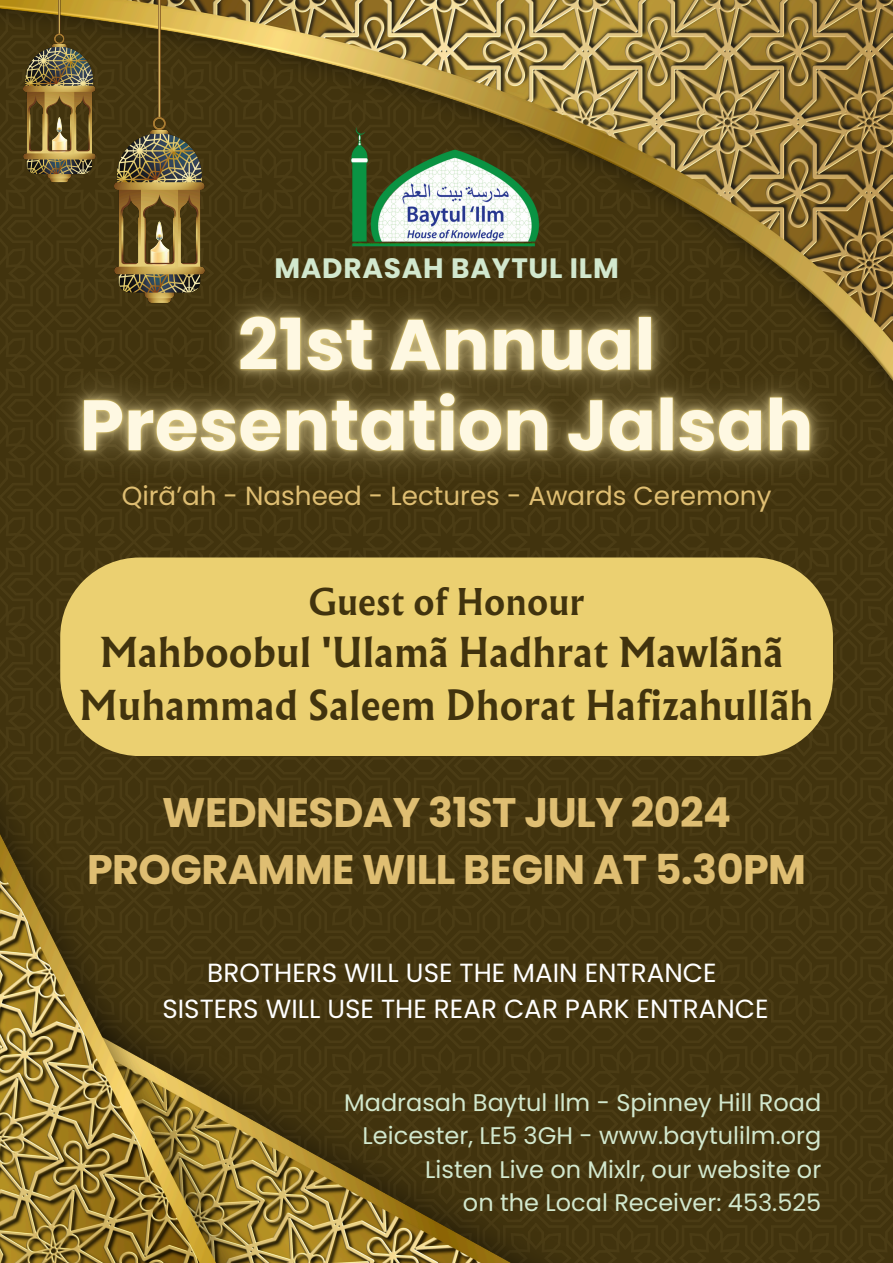
<style>
.page{position:relative;width:893px;height:1263px;background:#fff}
.page>*{position:absolute;margin:0;border:0;box-sizing:border-box;transform-origin:0 0}
.t1{font:700 41.25px/56.8px "Poppins";letter-spacing:-.015em;color:#dfbe72;text-align:center}
.t2{font:700 37.12px/52.9px "Albertus Nova";letter-spacing:.02em;color:#41330e;text-align:center}
.t3{font:700 33.22px "Albertus Nova";letter-spacing:.02em;color:#41330e}
.t4{font:700 28.05px "Poppins";letter-spacing:.025em;color:#d2e8ce}
.t5{font:26.25px/36.6px "Poppins";color:#fff;text-align:center}
.t6{font:26.25px "Poppins";color:#dfbe72}
.t7{font:24px "Poppins";color:#d2e8ce}
</style>
<div class="page">
<svg style="left:0;top:512px;width:268px;height:119px;fill:#41330e"></svg>
<svg style="left:268px;top:541px;width:357px;height:16px;fill:#41330e"></svg>
<svg style="left:625px;top:512px;width:268px;height:119px;fill:#41330e"></svg>
<svg style="left:0;top:631px;width:60px;height:35px;fill:#41330e"></svg>
<svg style="left:684px;top:631px;width:209px;height:358px;fill:#41330e"></svg>
<svg style="left:684px;top:989px;width:209px;height:274px;fill:#41330e"></svg>
<img style="left:0;top:666px;width:684px;height:597px">
<img style="left:0;top:0;width:893px;height:512px">
<div style="left:60px;top:557px;width:773px;height:199px;background:#ebd071"></div>
<img style="left:14px;top:230px;width:864px;height:311px">
<img style="left:23px;top:0;width:182px;height:302px">
<img style="left:345px;top:109px;width:203px;height:143px">
<p class="t4" style="left:274px;top:249px;width:346px">MADRASAH BAYTUL ILM</p>
<p class="t6" style="left:122px;top:477px;width:651px">Qirã’ah - Nasheed - Lectures - Awards Ceremony</p>
<p class="t3" style="left:309px;top:579px;width:277px">Guest of Honour</p>
<p class="t2" style="left:80px;top:626px;width:734px">Mahboobul 'Ulamã Hadhrat Mawlãnã<br>Muhammad Saleem Dhorat Hafizahullãh</p>
<p class="t1" style="left:87px;top:784px;width:720px">WEDNESDAY 31ST JULY 2024<br>PROGRAMME WILL BEGIN AT 5.30PM</p>
<p class="t5" style="left:162px;top:954px;width:607px">BROTHERS WILL USE THE MAIN ENTRANCE<br>SISTERS WILL USE THE REAR CAR PARK ENTRANCE</p>
<p class="t7" style="left:344px;top:1086px;width:478px">Madrasah Baytul Ilm - Spinney Hill Road</p>
<p class="t7" style="left:363px;top:1119px;width:460px">Leicester, LE5 3GH - www.baytulilm.org</p>
<p class="t7" style="left:425px;top:1152px;width:397px">Listen Live on Mixlr, our website or</p>
<p class="t7" style="left:463px;top:1185px;width:360px">on the Local Receiver: 453.525</p>
</div>
